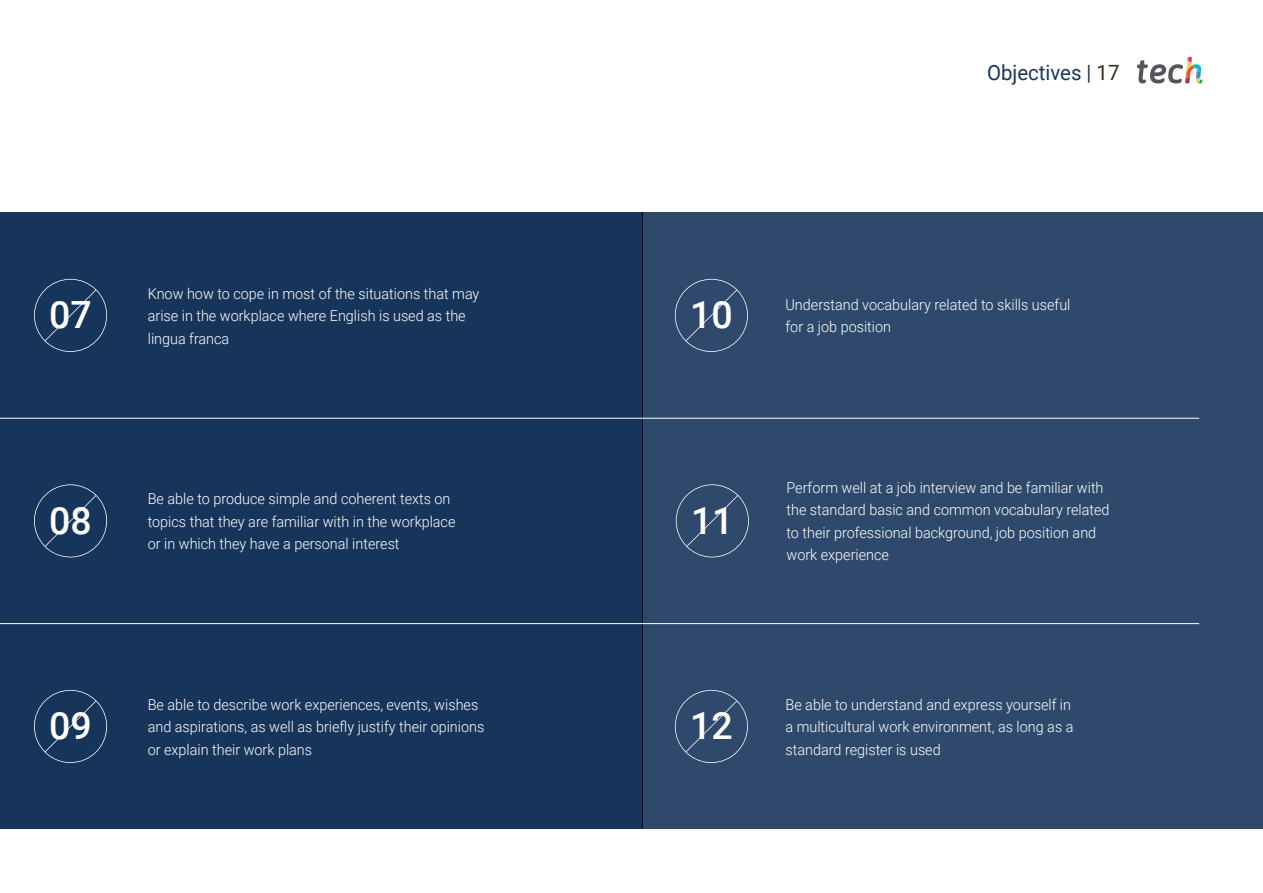
<style>
.page{position:relative;width:1263px;height:893px;background:#fff}
.page>*{position:absolute;margin:0;border:0;box-sizing:border-box;transform-origin:0 0}
.t1{font:500 37.5px "Roboto";color:#fff}
.t2{font:21px "Roboto";color:#1a355c}
.t3{font:300 15px/22.5px "Roboto";color:#fff;scale:.96 1}
.s1{color:#312e20}
</style>
<div class="page">
<div style="left:0;top:213px;width:642px;height:616px;background:#17355b"></div>
<div style="left:642px;top:213px;width:621px;height:616px;background:#2e496b"></div>
<svg style="left:34px;top:279px;width:73px;height:73px"></svg>
<svg style="left:675px;top:279px;width:73px;height:73px"></svg>
<hr style="left:0;top:418px;width:1199px;height:1px;background:#fff">
<hr style="left:0;top:623px;width:1199px;height:1px;background:#fff">
<svg style="left:1137px;top:57px;width:65px;height:27px"></svg>
<svg style="left:676px;top:484px;width:73px;height:73px"></svg>
<svg style="left:675px;top:690px;width:73px;height:73px"></svg>
<svg style="left:34px;top:484px;width:73px;height:73px"></svg>
<svg style="left:34px;top:690px;width:73px;height:73px"></svg>
<h2 class="t2" style="left:987px;top:57px;width:134px">Objectives | <span class="s1">17</span></h2>
<p class="t3" style="left:148px;top:281px;width:347px">Know how to cope in most of the situations that may arise in the workplace where English is used as the lingua franca</p>
<p class="t3" style="left:785px;top:293px;width:298px">Understand vocabulary related to skills useful</p>
<h1 class="t1" style="left:49px;top:288px;width:44px">07</h1>
<h1 class="t1" style="left:690px;top:288px;width:44px">10</h1>
<p class="t3" style="left:785px;top:315px;width:111px">for a job position</p>
<h1 class="t1" style="left:49px;top:494px;width:44px">08</h1>
<p class="t3" style="left:148px;top:487px;width:322px">Be able to produce simple and coherent texts on topics that they are familiar with in the workplace or in which they have a personal interest</p>
<h1 class="t1" style="left:49px;top:699px;width:44px">09</h1>
<p class="t3" style="left:148px;top:692px;width:352px">Be able to describe work experiences, events, wishes and aspirations, as well as briefly justify their opinions or explain their work plans</p>
<h1 class="t1" style="left:691px;top:494px;width:44px">11</h1>
<h1 class="t1" style="left:690px;top:699px;width:44px">12</h1>
<p class="t3" style="left:786px;top:476px;width:338px">Perform well at a job interview and be familiar with the standard basic and common vocabulary related to their professional background, job position and work experience</p>
<p class="t3" style="left:785px;top:692px;width:301px">Be able to understand and express yourself in a multicultural work environment, as long as a standard register is used</p>
</div>
